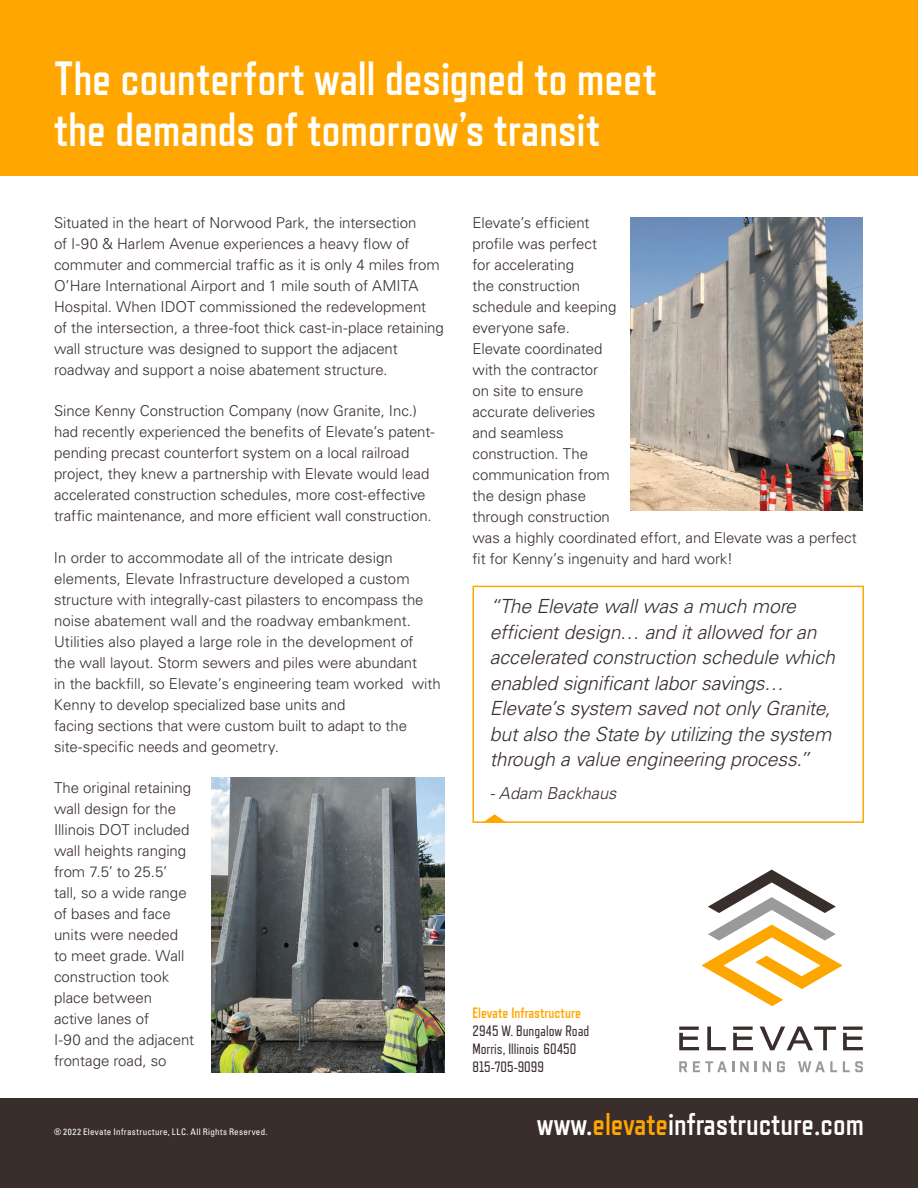
<style>
.page{position:relative;width:918px;height:1188px;background:#fff}
.page>*{position:absolute;margin:0;border:0;box-sizing:border-box;transform-origin:0 0}
.t1{font:700 48px/51px "Refrigerator Deluxe";letter-spacing:-.01em;color:#fff}
.t2{font:700 31.5px "Refrigerator Deluxe";color:#fff}
.t3{font:italic 300 19.5px/25.5px "Univers";letter-spacing:-.01em;color:#392e2c}
.t4{font:italic 300 16.5px "Univers";color:#392e2c}
.t5{font:300 15px/21px "Univers";letter-spacing:-.005em;color:#392e2c}
.t6{font:15px "Refrigerator Deluxe";color:#392e2c}
.t7{font:700 15px "Refrigerator Deluxe";color:#ffa700}
.t8{font:condensed 9px "Univers";letter-spacing:.04em;color:#fff}
.s1{color:#ffa700}
</style>
<div class="page">
<div style="left:0;top:1099px;width:918px;height:89px;background:#392e2c"></div>
<div style="left:0;top:0;width:918px;height:176px;background:#ffa700"></div>
<svg style="left:679px;top:1061px;width:8px;height:11px"></svg>
<svg style="left:693px;top:1061px;width:41px;height:11px"></svg>
<svg style="left:740px;top:1061px;width:9px;height:11px"></svg>
<svg style="left:755px;top:1061px;width:2px;height:11px"></svg>
<svg style="left:763px;top:1061px;width:8px;height:11px"></svg>
<svg style="left:777px;top:1061px;width:8px;height:11px"></svg>
<svg style="left:798px;top:1061px;width:39px;height:11px"></svg>
<svg style="left:843px;top:1061px;width:20px;height:11px"></svg>
<hr style="left:679px;top:1027px;width:20px;height:3px;background:#382f2d">
<svg style="left:679px;top:1033px;width:20px;height:17px"></svg>
<hr style="left:733px;top:1027px;width:20px;height:3px;background:#382f2d">
<svg style="left:733px;top:1033px;width:20px;height:17px"></svg>
<svg style="left:707px;top:1027px;width:19px;height:23px"></svg>
<svg style="left:760px;top:1027px;width:76px;height:23px"></svg>
<hr style="left:843px;top:1027px;width:20px;height:3px;background:#382f2d">
<svg style="left:843px;top:1033px;width:20px;height:17px"></svg>
<svg style="left:701px;top:870px;width:142px;height:136px"></svg>
<img style="left:212px;top:778px;width:232px;height:294px">
<img style="left:630px;top:217px;width:233px;height:294px">
<div style="left:472px;top:586px;width:392px;height:237px;border:2px solid #ffa700"></div>
<svg style="left:482px;top:814px;width:25px;height:9px"></svg>
<p class="t1" style="left:54px;top:52px;width:604px">The counterfort wall designed to meet the demands of tomorrow’s transit</p>
<p class="t5" style="left:54px;top:212px;width:391px">Situated in the heart of Norwood Park, the intersection<br>of I-90 &amp; Harlem Avenue experiences a heavy flow of commuter and commercial traffic as it is only 4 miles from O’Hare International Airport and 1 mile south of AMITA Hospital. When IDOT commissioned the redevelopment<br>of the intersection, a three-foot thick cast-in-place retaining wall structure was designed to support the adjacent roadway and support a noise abatement structure.</p>
<p class="t5" style="left:54px;top:400px;width:382px">Since Kenny Construction Company (now Granite, Inc.) had recently experienced the benefits of Elevate’s patent&shy;pending precast counterfort system on a local railroad project, they knew a partnership with Elevate would lead accelerated construction schedules, more cost-effective traffic maintenance, and more efficient wall construction.</p>
<p class="t5" style="left:54px;top:546px;width:388px">In order to accommodate all of the intricate design elements, Elevate Infrastructure developed a custom structure with integrally-cast pilasters to encompass the noise abatement wall and the roadway embankment.<br>Utilities also played a large role in the development of<br>the wall layout. Storm sewers and piles were abundant<br>in the backfill, so Elevate’s engineering team worked with Kenny to develop specialized base units and<br>facing sections that were custom built to adapt to the site-specific needs and geometry.</p>
<p class="t5" style="left:54px;top:777px;width:142px">The original retaining wall design for the<br>Illinois DOT included wall heights ranging from 7.5’ to 25.5’ tall, so a wide range of bases and face units were needed to meet grade. Wall construction took place between active lanes of<br>I-90 and the adjacent frontage road, so</p>
<p class="t8" style="left:54px;top:1126px;width:215px">® 2022 Elevate Infrastructure, LLC. All Rights Reserved.</p>
<p class="t5" style="left:472px;top:212px;width:386px">Elevate’s efficient<br>profile was perfect<br>for accelerating<br>the construction<br>schedule and keeping<br>everyone safe.<br>Elevate coordinated<br>with the contractor<br>on site to ensure<br>accurate deliveries<br>and seamless<br>construction. The<br>communication from<br>the design phase<br>through construction<br>was a highly coordinated effort, and Elevate was a perfect fit for Kenny’s ingenuity and hard work!</p>
<p class="t3" style="left:490px;top:593px;width:347px">“The Elevate wall was a much more efficient design… and it allowed for an accelerated construction schedule which enabled significant labor savings… Elevate’s system saved not only Granite, but also the State by utilizing the system through a value engineering process.”</p>
<p class="t4" style="left:490px;top:783px;width:128px">- Adam Backhaus</p>
<p class="t7" style="left:472px;top:1004px;width:110px">Elevate Infrastructure</p>
<p class="t6" style="left:472px;top:1023px;width:118px">2945 W. Bungalow Road</p>
<p class="t6" style="left:472px;top:1041px;width:105px">Morris, Illinois 60450</p>
<p class="t6" style="left:472px;top:1059px;width:73px">815-705-9099</p>
<p class="t2" style="left:537px;top:1106px;width:329px">www.<span class="s1">elevate</span>infrastructure.com</p>
</div>
